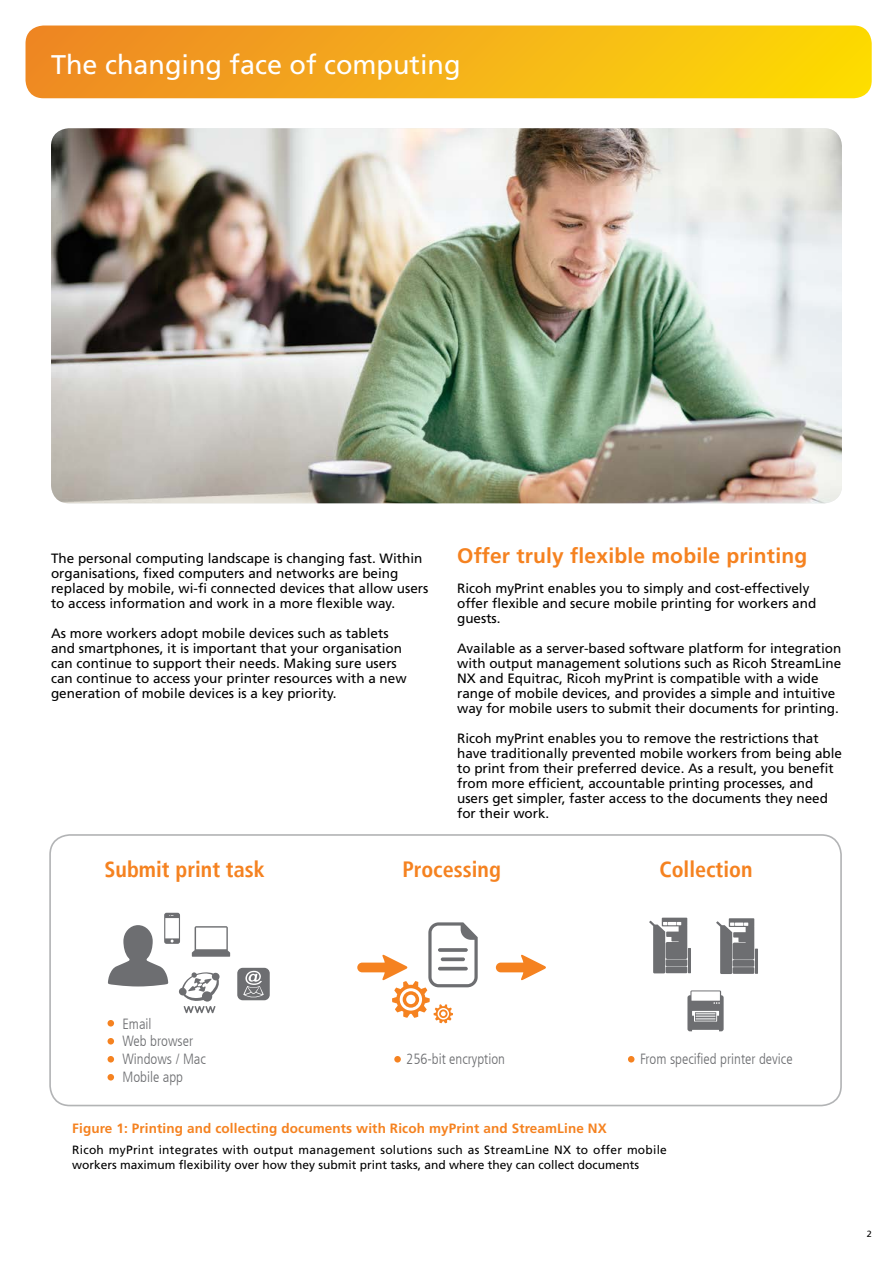
<style>
.page{position:relative;width:893px;height:1263px;background:#fff}
.page>*{position:absolute;margin:0;border:0;box-sizing:border-box;transform-origin:0 0}
.t1{font:27px "Frutiger";color:#fff}
.t2{font:700 condensed 22.05px "Frutiger LT";color:#f58220}
.t3{font:700 21px "Frutiger";letter-spacing:.01em;color:#f58220}
.t4{font:300 condensed 14.7px/17.7px "Frutiger LT";color:#6d6e71}
.t5{font:13.5px/15px "Frutiger";color:#000}
.t6{font:700 13.5px "Frutiger";letter-spacing:.01em;color:#f58220}
.t7{font:12px/15.8px "Frutiger";letter-spacing:.01em;color:#000}
.t8{font:9px "Frutiger";color:#000}
</style>
<div class="page">
<svg style="left:26px;top:26px;width:846px;height:72px;background:#f5b117"></svg>
<img style="left:51px;top:128px;width:791px;height:375px">
<svg style="left:237px;top:968px;width:33px;height:32px"></svg>
<svg style="left:108px;top:913px;width:122px;height:100px"></svg>
<svg style="left:496px;top:954px;width:50px;height:27px"></svg>
<svg style="left:357px;top:922px;width:121px;height:101px"></svg>
<svg style="left:649px;top:918px;width:42px;height:55px"></svg>
<svg style="left:716px;top:918px;width:42px;height:56px"></svg>
<svg style="left:687px;top:990px;width:37px;height:41px"></svg>
<svg style="left:108px;top:1038px;width:6px;height:6px"></svg>
<svg style="left:108px;top:1074px;width:6px;height:6px"></svg>
<svg style="left:108px;top:1020px;width:6px;height:6px"></svg>
<svg style="left:108px;top:1056px;width:6px;height:6px"></svg>
<div style="left:394px;top:1056px;width:7px;height:6px;background:#f58220;border-radius:50%"></div>
<svg style="left:628px;top:1056px;width:6px;height:6px"></svg>
<div style="left:49px;top:834px;width:793px;height:272px;border:2px solid #808285;border-radius:20px"></div>
<h1 class="t1" style="left:51px;top:49px;width:411px">The changing face of computing</h1>
<p class="t5" style="left:51px;top:551px;width:379px">The personal computing landscape is changing fast. Within organisations, fixed computers and networks are being replaced by mobile, wi-fi connected devices that allow users to access information and work in a more flexible way.</p>
<p class="t5" style="left:51px;top:626px;width:357px">As more workers adopt mobile devices such as tablets and smartphones, it is important that your organisation can continue to support their needs. Making sure users can continue to access your printer resources with a new generation of mobile devices is a key priority.</p>
<h3 class="t3" style="left:457px;top:544px;width:352px">Offer truly flexible mobile printing</h3>
<p class="t5" style="left:457px;top:581px;width:361px">Ricoh myPrint enables you to simply and cost-effectively offer flexible and secure mobile printing for workers and guests.</p>
<p class="t5" style="left:457px;top:641px;width:386px">Available as a server-based software platform for integration with output management solutions such as Ricoh StreamLine NX and Equitrac, Ricoh myPrint is compatible with a wide range of mobile devices, and provides a simple and intuitive way for mobile users to submit their documents for printing.</p>
<p class="t5" style="left:457px;top:731px;width:386px">Ricoh myPrint enables you to remove the restrictions that have traditionally prevented mobile workers from being able to print from their preferred device. As a result, you benefit from more efficient, accountable printing processes, and users get simpler, faster access to the documents they need for their work.</p>
<h2 class="t2" style="left:105px;top:856px;width:162px">Submit print task</h2>
<h2 class="t2" style="left:402px;top:856px;width:100px">Processing</h2>
<h2 class="t2" style="left:659px;top:856px;width:95px">Collection</h2>
<p class="t4" style="left:122px;top:1015px;width:85px">Email<br>Web browser<br>Windows / Mac<br>Mobile app</p>
<p class="t4" style="left:406px;top:1050px;width:100px">256-bit encryption</p>
<p class="t4" style="left:640px;top:1050px;width:154px">From specified printer device</p>
<p class="t6" style="left:72px;top:1121px;width:536px">Figure 1: Printing and collecting documents with Ricoh myPrint and StreamLine NX</p>
<p class="t7" style="left:72px;top:1141px;width:596px">Ricoh myPrint integrates with output management solutions such as StreamLine NX to offer mobile workers maximum flexibility over how they submit print tasks, and where they can collect documents</p>
<p class="t8" style="left:867px;top:1228px;width:7px">2</p>
</div>
